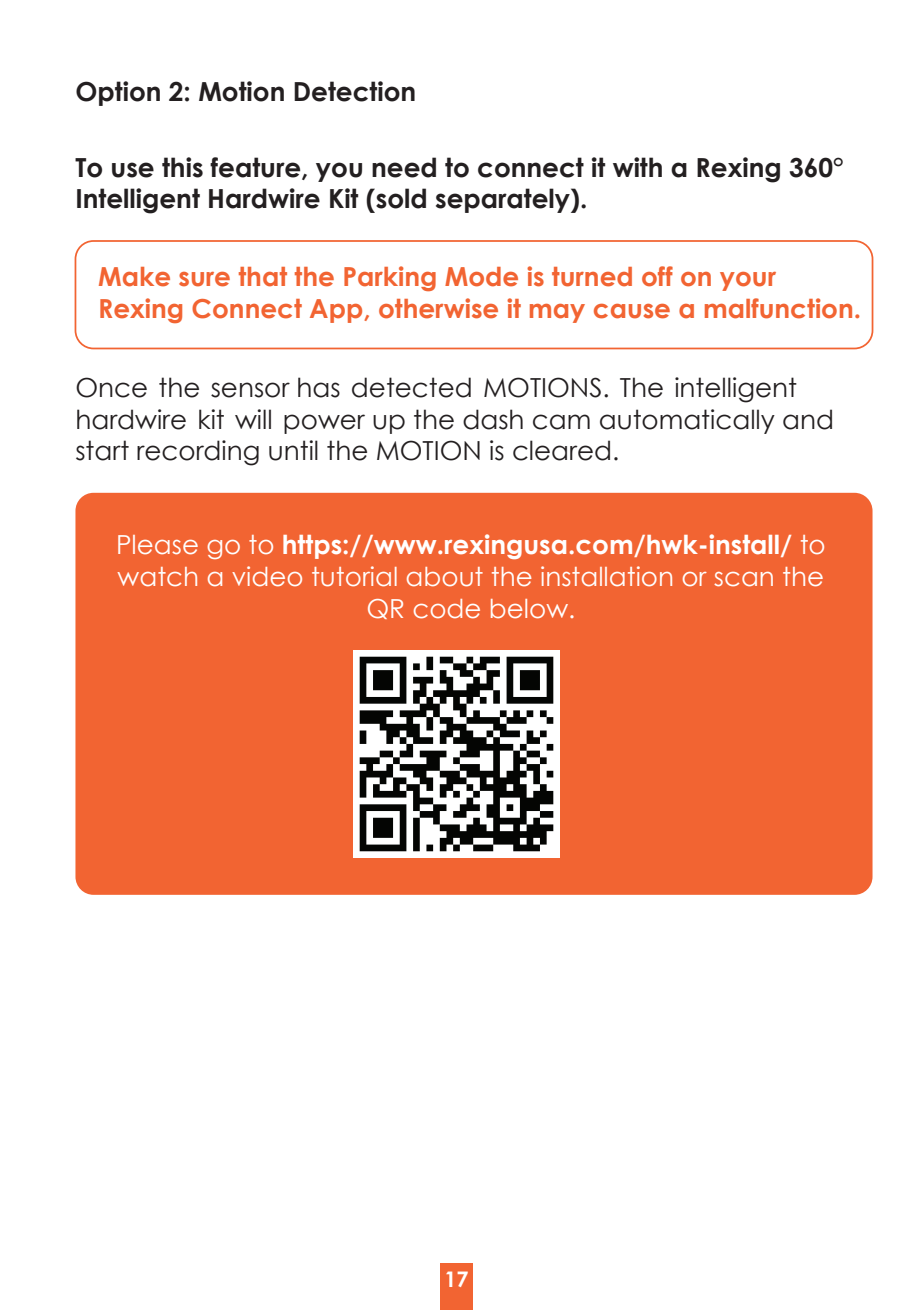
<style>
.page{position:relative;width:913px;height:1310px;background:#fff}
.page>*{position:absolute;margin:0;border:0;box-sizing:border-box;transform-origin:0 0}
.t1{font:26.25px/31.5px "Century Gothic";color:#231f20}
.t2{font:700 26.25px/31.5px "Century Gothic";color:#231f20}
.t3{font:26.25px/31.5px "Century Gothic";color:#fff;text-align:center}
.t4{font:700 26.25px/31.5px "Century Gothic";color:#f26432}
.t5{font:700 21.35px "Century Gothic";color:#fff}
.s1{font-weight:700}
</style>
<div class="page">
<div style="left:75px;top:493px;width:797px;height:402px;background:#f26432;border-radius:18px"></div>
<img style="left:353px;top:651px;width:207px;height:206px">
<div style="left:75px;top:240px;width:798px;height:109px;border:2px solid #f26432;border-radius:18px"></div>
<div style="left:440px;top:1263px;width:33px;height:47px;background:#f26432"></div>
<p class="t2" style="left:75px;top:74px;width:342px">Option 2: Motion Detection</p>
<p class="t2" style="left:75px;top:150px;width:770px">To use this feature, you need to connect it with a Rexing 360°<br>Intelligent Hardwire Kit (sold separately).</p>
<p class="t4" style="left:98px;top:260px;width:764px">Make sure that the Parking Mode is turned off on your<br>Rexing Connect App, otherwise it may cause a malfunction.</p>
<p class="t1" style="left:75px;top:371px;width:760px">Once the sensor has detected MOTIONS. The intelligent hardwire kit will power up the dash cam automatically and start recording until the MOTION is cleared.</p>
<p class="t3" style="left:116px;top:529px;width:711px">Please go to <span class="s1">https://www.rexingusa.com/hwk-install/</span> to watch a video tutorial about the installation or scan the<br>QR code below.</p>
<p class="t5" style="left:444px;top:1262px;width:26px">17</p>
</div>
